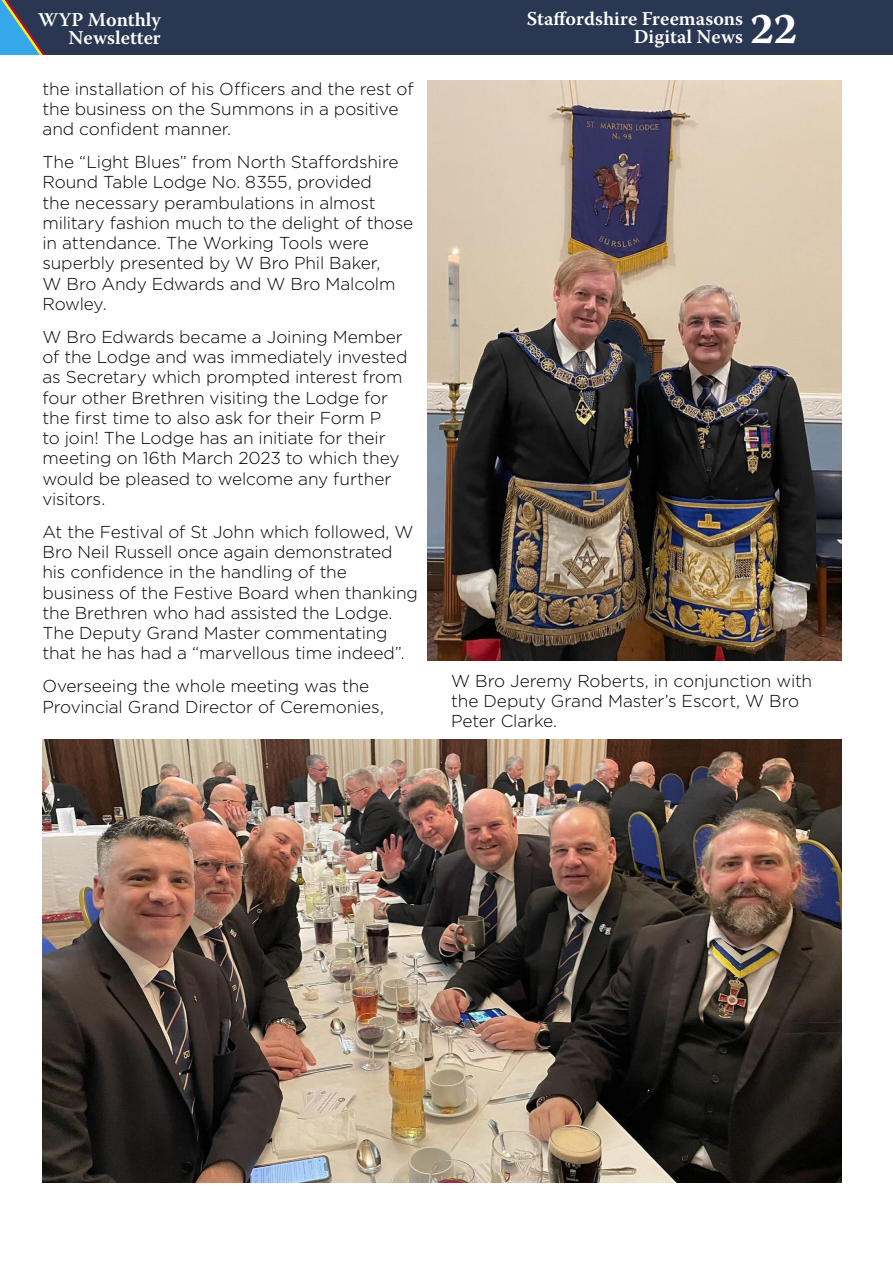
<style>
.page{position:relative;width:893px;height:1263px;background:#fff}
.page>*{position:absolute;margin:0;border:0;box-sizing:border-box;transform-origin:0 0}
.t1{font:700 43.5px "Warnock Pro";color:#fff}
.t2{font:600 19.5px/18px "Warnock Pro";color:#fff;text-align:right}
.t3{font:300 17.25px/20.2px "Gotham";letter-spacing:-.01em;color:#000}
</style>
<div class="page">
<div style="left:47px;top:0;width:846px;height:55px;background:#293752"></div>
<svg style="left:0;top:0;width:47px;height:55px;background:#43718f"></svg>
<img style="left:43px;top:740px;width:799px;height:442px">
<img style="left:428px;top:81px;width:414px;height:579px">
<p class="t2" style="left:38px;top:10px;width:124px">WYP Monthly<br>Newsletter</p>
<p class="t2" style="left:527px;top:10px;width:218px">Staffordshire Freemasons<br>Digital News</p>
<h1 class="t1" style="left:750px;top:3px;width:49px">22</h1>
<p class="t3" style="left:43px;top:78px;width:373px">the installation of his Officers and the rest of the business on the Summons in a positive and confident manner.</p>
<p class="t3" style="left:43px;top:151px;width:372px">The “Light Blues” from North Staffordshire Round Table Lodge No. 8355, provided<br>the necessary perambulations in almost military fashion much to the delight of those in attendance. The Working Tools were superbly presented by W Bro Phil Baker,<br>W Bro Andy Edwards and W Bro Malcolm Rowley.</p>
<p class="t3" style="left:43px;top:326px;width:366px">W Bro Edwards became a Joining Member of the Lodge and was immediately invested as Secretary which prompted interest from four other Brethren visiting the Lodge for the first time to also ask for their Form P<br>to join! The Lodge has an initiate for their meeting on 16th March 2023 to which they would be pleased to welcome any further visitors.</p>
<p class="t3" style="left:43px;top:521px;width:377px">At the Festival of St John which followed, W Bro Neil Russell once again demonstrated his confidence in the handling of the business of the Festive Board when thanking the Brethren who had assisted the Lodge.<br>The Deputy Grand Master commentating that he has had a “marvellous time indeed”.</p>
<p class="t3" style="left:43px;top:676px;width:343px">Overseeing the whole meeting was the<br>Provincial Grand Director of Ceremonies,</p>
<p class="t3" style="left:451px;top:670px;width:362px">W Bro Jeremy Roberts, in conjunction with the Deputy Grand Master’s Escort, W Bro<br>Peter Clarke.</p>
</div>
